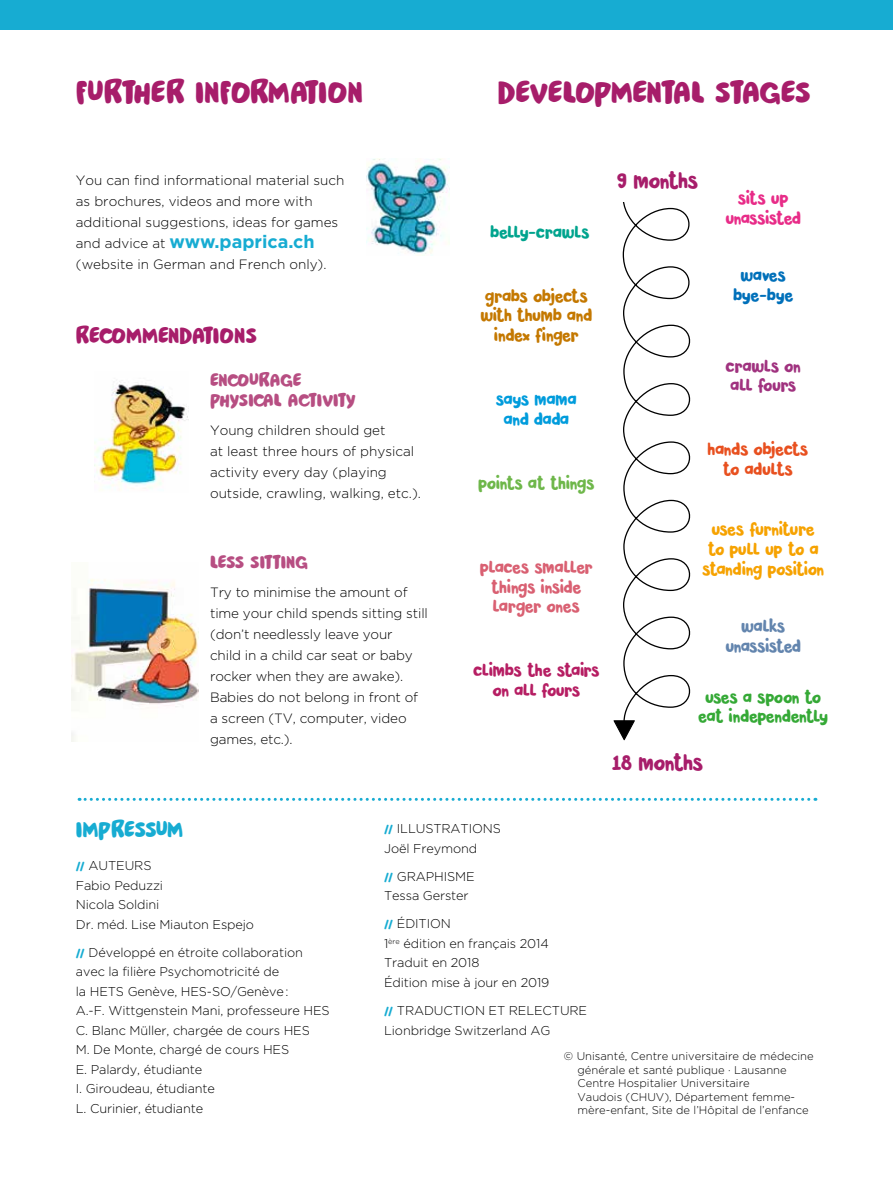
<style>
.page{position:relative;width:893px;height:1191px;background:#fff}
.page>*{position:absolute;margin:0;border:0;box-sizing:border-box;transform-origin:0 0}
.t1{font:33px "Pardesi";letter-spacing:-.03em;color:#a71d6a}
.t2{font:33px "Pardesi";letter-spacing:-.01em;color:#a71d6a}
.t3{font:24px "Pardesi";letter-spacing:-.015em;color:#a71d6a}
.t4{font:24px "Pardesi";letter-spacing:-.03em;color:#17acd2}
.t5{font:21px "Pardesi";letter-spacing:-.03em;color:#a71d6a}
.t6{font:19.5px/19.5px "Pardesi";letter-spacing:-.025em;color:#b74e82}
.t7{font:700 18px "Gotham";color:#17acd2}
.t8{font:16.5px/19.8px "Pardesi";letter-spacing:-.03em;color:#f6a200;text-align:center}
.t9{font:16.5px/19.8px "Pardesi";letter-spacing:-.03em;color:#c47800;text-align:center}
.t10{font:16.5px/19.8px "Pardesi";letter-spacing:-.03em;color:#d96072;text-align:center}
.t11{font:16.5px/19.8px "Pardesi";letter-spacing:-.03em;color:#35a936;text-align:center}
.t12{font:16.5px/19.8px "Pardesi";letter-spacing:-.03em;color:#b61e63;text-align:center}
.t13{font:16.5px/19.8px "Pardesi";letter-spacing:-.02em;color:#e8501f;text-align:center}
.t14{font:16.5px/19.8px "Pardesi";letter-spacing:-.025em;color:#a0327f}
.t15{font:16.5px/19.8px "Pardesi";letter-spacing:-.03em;color:#e82c88;text-align:center}
.t16{font:16.5px/19.8px "Pardesi";letter-spacing:-.04em;color:#6385ae;text-align:center}
.t17{font:16.5px/19.8px "Pardesi";letter-spacing:-.02em;color:#009cdc;text-align:center}
.t18{font:16.5px "Pardesi";letter-spacing:-.03em;color:#6eb74a}
.t19{font:16.5px/19.8px "Pardesi";letter-spacing:-.02em;color:#0070ba;text-align:center}
.t20{font:16.5px "Pardesi";letter-spacing:-.02em;color:#00a48e}
.t21{font:300 13.5px/21px "Gotham";color:#000}
.t22{font:300 12.75px/19.5px "Gotham";letter-spacing:-.01em;color:#000}
.t23{font:300 11.25px/13.5px "Gotham";color:#000}
.s1{font-weight:300;font-size:13.5px;color:#000}
.s2{font-family:"Pardesi";font-weight:400;color:#17acd2}
</style>
<div class="page">
<div style="left:0;top:0;width:893px;height:30px;background:#17acd2"></div>
<svg style="left:613px;top:202px;width:78px;height:538px"></svg>
<img style="left:72px;top:579px;width:127px;height:162px">
<img style="left:95px;top:381px;width:94px;height:109px">
<img style="left:366px;top:159px;width:83px;height:95px">
<svg style="left:79px;top:798px;width:737px;height:3px"></svg>
<h1 class="t2" style="left:76px;top:68px;width:289px">FURTHER INFORMATION</h1>
<p class="t21" style="left:76px;top:169px;width:270px">You can find informational material such as brochures, videos and more with additional suggestions, ideas for games</p>
<h3 class="t7" style="left:76px;top:231px;width:240px"><span class="s1">and advice at</span> www.paprica.ch</h3>
<p class="t21" style="left:76px;top:253px;width:252px">(website in German and French only).</p>
<h2 class="t3" style="left:76px;top:318px;width:183px">RECOMMENDATIONS</h2>
<h3 class="t6" style="left:210px;top:370px;width:147px">ENCOURAGE<br>PHYSICAL ACTIVITY</h3>
<p class="t21" style="left:210px;top:419px;width:212px">Young children should get<br>at least three hours of physical activity every day (playing outside, crawling, walking, etc.).</p>
<h3 class="t6" style="left:210px;top:552px;width:99px">LESS SITTING</h3>
<p class="t21" style="left:210px;top:581px;width:219px">Try to minimise the amount of time your child spends sitting still (don’t needlessly leave your<br>child in a child car seat or baby rocker when they are awake).<br>Babies do not belong in front of a screen (TV, computer, video games, etc.).</p>
<h1 class="t1" style="left:498px;top:68px;width:315px">DEVELOPMENTAL STAGES</h1>
<p class="t20" style="left:490px;top:220px;width:101px">BELLY-CRAWLS</p>
<h3 class="t5" style="left:617px;top:165px;width:83px">9 MONTHS</h3>
<p class="t15" style="left:725px;top:188px;width:77px">SITS UP<br>UNASSISTED</p>
<p class="t9" style="left:480px;top:286px;width:113px">GRABS OBJECTS<br>WITH THUMB AND<br>INDEX FINGER</p>
<p class="t17" style="left:496px;top:389px;width:83px">SAYS MAMA<br>AND DADA</p>
<p class="t18" style="left:478px;top:471px;width:118px">POINTS AT THINGS</p>
<p class="t10" style="left:480px;top:557px;width:115px">PLACES SMALLER<br>THINGS INSIDE<br>LARGER ONES</p>
<p class="t12" style="left:473px;top:660px;width:128px">CLIMBS THE STAIRS<br>ON ALL FOURS</p>
<p class="t19" style="left:733px;top:265px;width:62px">WAVES<br>BYE-BYE</p>
<p class="t14" style="left:726px;top:356px;width:77px">CRAWLS ON<br>ALL FOURS</p>
<p class="t13" style="left:707px;top:439px;width:102px">HANDS OBJECTS<br>TO ADULTS</p>
<p class="t8" style="left:702px;top:520px;width:124px">USES FURNITURE<br>TO PULL UP TO A<br>STANDING POSITION</p>
<p class="t16" style="left:725px;top:616px;width:77px">WALKS<br>UNASSISTED</p>
<p class="t11" style="left:698px;top:687px;width:132px">USES A SPOON TO<br>EAT INDEPENDENTLY</p>
<h3 class="t5" style="left:612px;top:747px;width:93px">18 MONTHS</h3>
<h2 class="t4" style="left:76px;top:811px;width:109px">IMPRESSUM</h2>
<p class="t22" style="left:76px;top:856px;width:180px"><span class="s2">//</span> AUTEURS<br>Fabio Peduzzi<br>Nicola Soldini<br>Dr. méd. Lise Miauton Espejo</p>
<p class="t22" style="left:76px;top:942px;width:255px"><span class="s2">//</span> Développé en étroite collaboration avec la filière Psychomotricité de<br>la HETS Genève, HES-SO/Genève:<br>A.-F. Wittgenstein Mani, professeure HES<br>C. Blanc Müller, chargée de cours HES<br>M. De Monte, chargé de cours HES<br>E. Palardy, étudiante<br>I. Giroudeau, étudiante<br>L. Curinier, étudiante</p>
<p class="t22" style="left:384px;top:819px;width:118px"><span class="s2">//</span> ILLUSTRATIONS<br>Joël Freymond</p>
<p class="t22" style="left:384px;top:866px;width:92px"><span class="s2">//</span> GRAPHISME<br>Tessa Gerster</p>
<p class="t22" style="left:384px;top:914px;width:167px"><span class="s2">//</span> ÉDITION<br>1<sup>ère</sup> édition en français 2014<br>Traduit en 2018<br>Édition mise à jour en 2019</p>
<p class="t22" style="left:384px;top:1000px;width:205px"><span class="s2">//</span> TRADUCTION ET RELECTURE<br>Lionbridge Switzerland AG</p>
<p class="t23" style="left:577px;top:1049px;width:238px;text-indent:-14px">© Unisanté, Centre universitaire de médecine générale et santé publique · Lausanne Centre Hospitalier Universitaire<br>Vaudois (CHUV), Département femme&shy;mère-enfant, Site de l’Hôpital de l’enfance</p>
</div>
